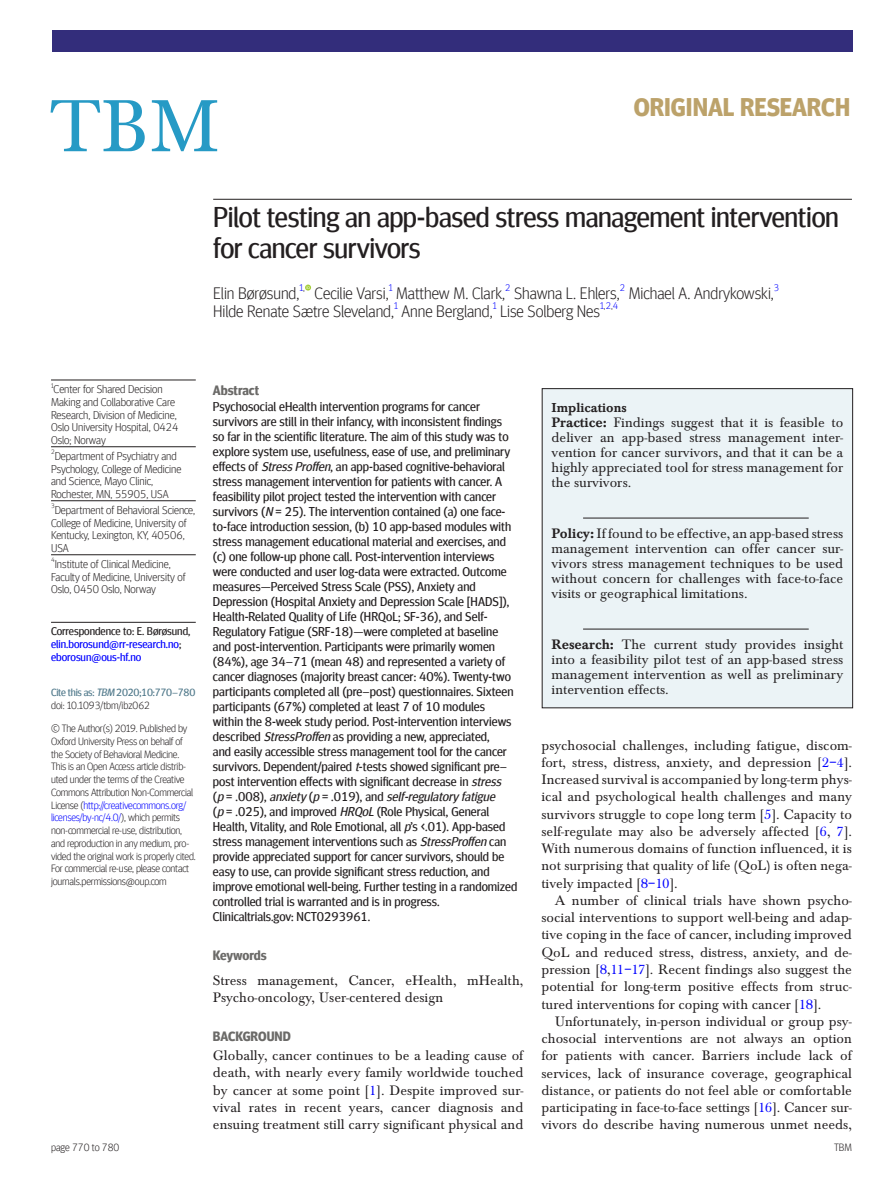
<style>
.page{position:relative;width:894px;height:1186px;background:#fff}
.page>*{position:absolute;margin:0;border:0;box-sizing:border-box;transform-origin:0 0}
.t1{font:76.5px "Baskerville EF";color:#269ac5}
.t2{font:28.5px/31.5px "Meta Headline Offc";letter-spacing:-.01em;color:#231f20}
.t3{font:700 25.5px "Meta Headline Offc";color:#bca26a}
.t4{font:300 16.5px "Meta Headline Offc";color:#231f20}
.t5{font:14.25px/17.2px "Baskerville EF";color:#231f20;text-align:justify}
.t6{font:700 13.5px "Meta Headline Offc";color:#6b6a68}
.t7{font:500 13.5px "Baskerville EF";color:#231f20}
.t8{font:12.75px/15px "Meta Headline Offc";letter-spacing:.005em;color:#231f20}
.t9{font:300 11.25px/12.8px "Meta Headline Offc";color:#231f20}
.t10{font:11.25px/12.8px "Meta Headline Offc";color:#00f}
.t11{font:300 10.5px/12.8px "Meta Headline Offc";letter-spacing:-.015em;color:#231f20}
.t12{font:10.5px/12.8px "Meta Headline Offc";letter-spacing:-.02em;color:#4f788a}
.t13{font:300 9.6px "Meta Headline Offc";color:#00f}
.t14{font:300 6.6px "Meta Headline Offc";color:#231f20}
.s1{color:#231f20}
.s2{font-style:italic}
.s3{font-weight:300;color:#231f20}
.s4{color:#00f}
.s5{font-weight:500}
</style>
<div class="page">
<div style="left:52px;top:30px;width:800px;height:21px;background:#332d7b"></div>
<hr style="left:51px;top:380px;width:145px;height:1px;background:#231f20">
<hr style="left:51px;top:446px;width:145px;height:1px;background:#231f20">
<hr style="left:51px;top:500px;width:145px;height:1px;background:#231f20">
<hr style="left:51px;top:554px;width:145px;height:1px;background:#231f20">
<hr style="left:213px;top:199px;width:638px;height:1px;background:#231f20">
<svg style="left:305px;top:285px;width:6px;height:6px"></svg>
<div style="left:542px;top:389px;width:310px;height:319px;background:#ebf3f6"></div>
<hr style="left:583px;top:518px;width:225px;height:1px;background:#231f20">
<hr style="left:583px;top:629px;width:225px;height:1px;background:#231f20">
<hr style="left:51px;top:622px;width:145px;height:1px;background:#231f20">
<h1 class="t1" style="left:50px;top:84px;width:171px">TBM</h1>
<h3 class="t3" style="left:633px;top:92px;width:218px">ORIGINAL RESEARCH</h3>
<h2 class="t2" style="left:213px;top:202px;width:627px">Pilot testing an app-based stress management intervention for cancer survivors</h2>
<p class="t4" style="left:213px;top:283px;width:88px">Elin Børøsund,</p>
<p class="t13" style="left:299px;top:282px;width:7px">1<span class="s1">,</span></p>
<p class="t4" style="left:314px;top:283px;width:192px">Cecilie Varsi, Matthew M. Clark,</p>
<p class="t13" style="left:388px;top:282px;width:5px">1</p>
<p class="t13" style="left:505px;top:282px;width:7px">2</p>
<p class="t4" style="left:514px;top:283px;width:107px">Shawna L. Ehlers,</p>
<p class="t13" style="left:619px;top:282px;width:7px">2</p>
<p class="t4" style="left:628px;top:283px;width:147px">Michael A. Andrykowski,</p>
<p class="t13" style="left:773px;top:282px;width:7px">3</p>
<p class="t4" style="left:213px;top:301px;width:388px">Hilde Renate Sætre Sleveland, Anne Bergland, Lise Solberg Nes</p>
<p class="t13" style="left:394px;top:300px;width:5px">1</p>
<p class="t13" style="left:492px;top:300px;width:5px">1</p>
<p class="t13" style="left:600px;top:300px;width:19px">1<span class="s1">,</span>2<span class="s1">,</span>4</p>
<p class="t14" style="left:51px;top:381px;width:4px">1</p>
<p class="t9" style="left:51px;top:383px;width:129px">Center for Shared Decision<br>Making and Collaborative Care<br>Research, Division of Medicine,<br>Oslo University Hospital, 0424<br>Oslo; Norway</p>
<p class="t14" style="left:51px;top:448px;width:5px">2</p>
<p class="t9" style="left:51px;top:449px;width:132px;text-indent:4px">Department of Psychiatry and<br>Psychology, College of Medicine and Science, Mayo Clinic,<br>Rochester, MN, 55905, USA</p>
<p class="t14" style="left:51px;top:502px;width:5px">3</p>
<p class="t9" style="left:51px;top:503px;width:146px;text-indent:4px">Department of Behavioral Science,<br>College of Medicine, University of<br>Kentucky, Lexington, KY, 40506,<br>USA</p>
<p class="t14" style="left:51px;top:556px;width:5px">4</p>
<p class="t9" style="left:51px;top:557px;width:136px;text-indent:4px">Institute of Clinical Medicine,<br>Faculty of Medicine, University of<br>Oslo, 0450 Oslo, Norway</p>
<p class="t10" style="left:51px;top:625px;width:141px"><span class="s1">Correspondence to: E. Børøsund, </span>elin.borosund@rr-research.no<span class="s1">; </span>eborosun@ous-hf.no</p>
<p class="t12" style="left:51px;top:686px;width:146px">Cite this as: <span class="s2">TBM</span> 2020;10:770–780 <span class="s3">doi: 10.1093/tbm/ibz062</span></p>
<p class="t11" style="left:51px;top:722px;width:146px">© The Author(s) 2019. Published by Oxford University Press on behalf of the Society of Behavioral Medicine.<br>This is an Open Access article distrib&shy;uted under the terms of the Creative Commons Attribution Non-Commercial License (<span class="s4">http://creativecommons.org/ licenses/by-nc/4.0/</span>), which permits non-commercial re-use, distribution, and reproduction in any medium, pro&shy;vided the original work is properly cited.<br>For commercial re-use, please contact journals.permissions@oup.com</p>
<p class="t6" style="left:213px;top:382px;width:48px">Abstract</p>
<p class="t8" style="left:213px;top:400px;width:306px">Psychosocial eHealth intervention programs for cancer survivors are still in their infancy, with inconsistent findings<br>so far in the scientific literature. The aim of this study was to explore system use, usefulness, ease of use, and preliminary effects of <span class="s2">StressProffen</span>, an app-based cognitive-behavioral stress management intervention for patients with cancer. A feasibility pilot project tested the intervention with cancer survivors (<span class="s2">N</span>= 25). The intervention contained (a) one face&shy;to-face introduction session, (b) 10 app-based modules with stress management educational material and exercises, and (c) one follow-up phone call. Post-intervention interviews were conducted and user log-data were extracted. Outcome measures—Perceived Stress Scale (PSS), Anxiety and Depression (Hospital Anxiety and Depression Scale [HADS]), Health-Related Quality of Life (HRQoL; SF-36), and Self-Regulatory Fatigue (SRF-18)—were completed at baseline and post-intervention. Participants were primarily women (84%), age 34–71 (mean 48) and represented a variety of cancer diagnoses (majority breast cancer: 40%). Twenty-two participants completed all (pre–post) questionnaires. Sixteen participants (67%) completed at least 7 of 10 modules within the 8-week study period. Post-intervention interviews described <span class="s2">StressProffen</span> as providing a new, appreciated,<br>and easily accessible stress management tool for the cancer survivors. Dependent/paired <span class="s2">t</span>-tests showed significant pre– post intervention effects with significant decrease in <span class="s2">stress<br></span>( <span class="s2">p</span> = . 0 0 8 ) , <span class="s2">anxiety</span>( <span class="s2">p</span> = . 0 1 9 ) , a n d <span class="s2">self-regulatoryfatigue </span>(<span class="s2">p</span>= .025), and improved <span class="s2">HRQoL</span>(Role Physical, General Health, Vitality, and Role Emotional, all <span class="s2">p</span>’s &lt;.01). App-based stress management interventions such as <span class="s2">StressProffen</span> can provide appreciated support for cancer survivors, should be easy to use, can provide significant stress reduction, and improve emotional well-being. Further testing in a randomized controlled trial is warranted and is in progress.<br>Clinicaltrials.gov: NCT0293961.</p>
<p class="t6" style="left:213px;top:948px;width:55px">Keywords</p>
<p class="t5" style="left:213px;top:972px;width:312px">Stress management, Cancer, eHealth, mHealth,<br>Psycho-oncology, User-centered design</p>
<p class="t6" style="left:213px;top:1029px;width:79px">BACKGROUND</p>
<p class="t5" style="left:213px;top:1047px;width:312px">Globally, cancer continues to be a leading cause of death, with nearly every family worldwide touched by cancer at some point [<span class="s4">1</span>]. Despite improved sur&shy;vival rates in recent years, cancer diagnosis and ensuing treatment still carry significant physical and</p>
<p class="t7" style="left:551px;top:400px;width:77px">Implications</p>
<p class="t5" style="left:551px;top:415px;width:293px;line-height:15px"><span class="s5">Practice:</span> Findings suggest that it is feasible to deliver an app-based stress management inter&shy;vention for cancer survivors, and that it can be a highly appreciated tool for stress management for the survivors.</p>
<p class="t5" style="left:551px;top:526px;width:293px;line-height:15px"><span class="s5">Policy:</span> If found to be effective, an app-based stress management intervention can offer cancer sur&shy;vivors stress management techniques to be used without concern for challenges with face-to-face visits or geographical limitations.</p>
<p class="t5" style="left:551px;top:637px;width:293px;line-height:15px"><span class="s5">Research:</span> The current study provides insight into a feasibility pilot test of an app-based stress management intervention as well as preliminary intervention effects.</p>
<p class="t5" style="left:541px;top:737px;width:312px">psychosocial challenges, including fatigue, discom&shy;fort, stress, distress, anxiety, and depression [<span class="s4">2–4</span>].<br>Increased survival is accompanied by long-term phys&shy;ical and psychological health challenges and many survivors struggle to cope long term [<span class="s4">5</span>]. Capacity to self-regulate may also be adversely affected [<span class="s4">6</span>, <span class="s4">7</span>].<br>With numerous domains of function influenced, it is not surprising that quality of life (QoL) is often nega&shy;tively impacted [<span class="s4">8–10</span>].</p>
<p class="t5" style="left:541px;top:892px;width:312px;text-indent:13px">A number of clinical trials have shown psycho&shy;social interventions to support well-being and adap&shy;tive coping in the face of cancer, including improved QoL and reduced stress, distress, anxiety, and de&shy;pression [<span class="s4">8</span>,<span class="s4">11–17</span>]. Recent findings also suggest the potential for long-term positive effects from struc&shy;tured interventions for coping with cancer [<span class="s4">18</span>].</p>
<p class="t5" style="left:541px;top:1013px;width:312px;text-indent:14px">Unfortunately, in-person individual or group psy&shy;chosocial interventions are not always an option for patients with cancer. Barriers include lack of services, lack of insurance coverage, geographical distance, or patients do not feel able or comfortable participating in face-to-face settings [<span class="s4">16</span>]. Cancer sur&shy;vivors do describe having numerous unmet needs,</p>
<p class="t11" style="left:51px;top:1140px;width:70px">page 770 to 780</p>
<p class="t11" style="left:833px;top:1140px;width:19px">TBM</p>
</div>
